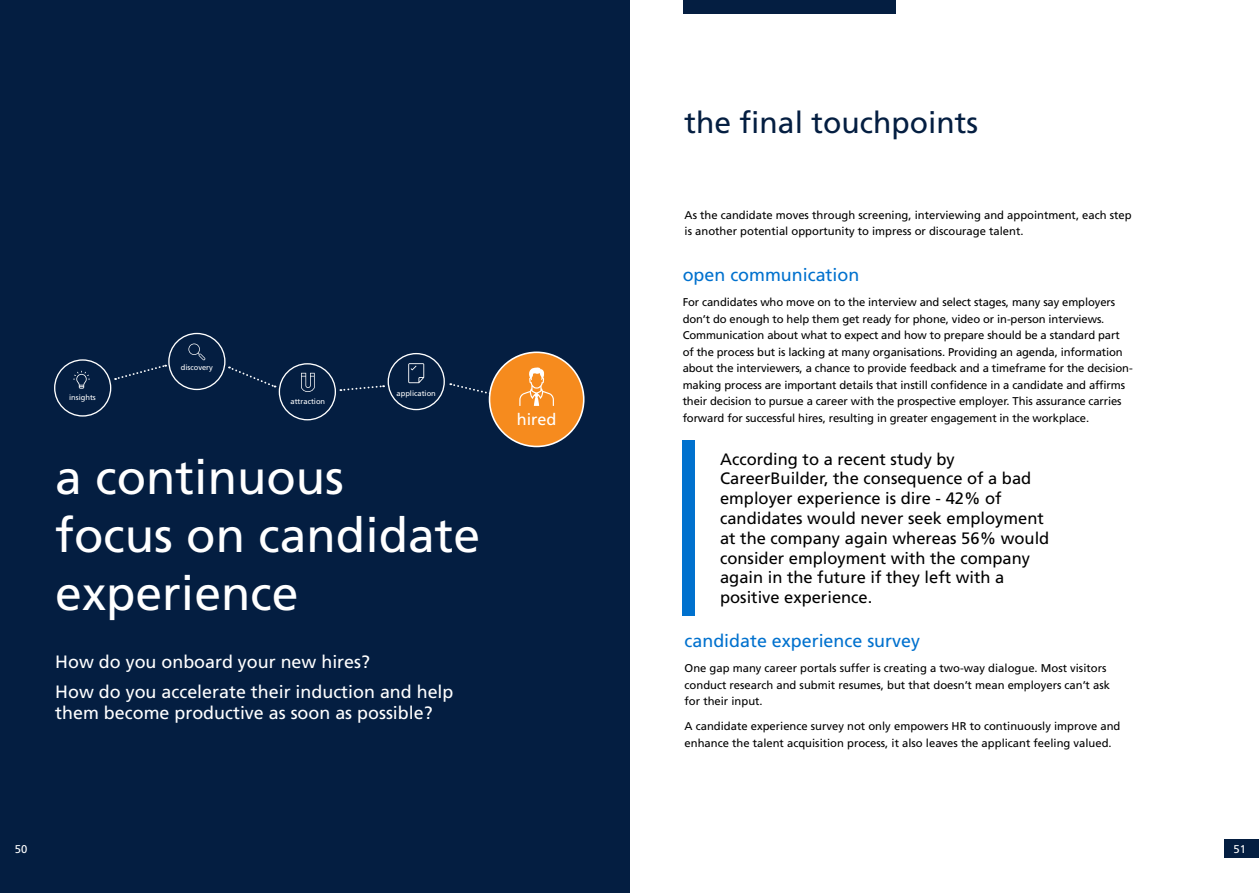
<style>
.page{position:relative;width:1259px;height:893px;background:#fff}
.page>*{position:absolute;margin:0;border:0;box-sizing:border-box;transform-origin:0 0}
.t1{font:48.15px/57.8px "Frutiger LT Std";color:#fff}
.t2{font:30px "Frutiger LT Std";color:#041e41}
.t3{font:17.85px/29.5px "Frutiger LT Std";color:#fff}
.t4{font:17.85px "Frutiger LT Std";color:#0071ce}
.t5{font:16.5px/19.8px "Frutiger LT Std";color:#000}
.t6{font:16.2px "Frutiger LT Std";color:#fff}
.t7{font:11.25px/16.5px "Frutiger LT Std";letter-spacing:-.01em;color:#000}
.t8{font:11.25px "Frutiger LT Std";color:#fff}
.t9{font:7.5px "Frutiger LT Std";color:#fff}
</style>
<div class="page">
<div style="left:0;top:0;width:629px;height:893px;background:#041e41"></div>
<div style="left:682px;top:440px;width:13px;height:176px;background:#0071ce"></div>
<svg style="left:229px;top:366px;width:46px;height:22px"></svg>
<svg style="left:115px;top:364px;width:51px;height:16px"></svg>
<svg style="left:450px;top:383px;width:42px;height:13px"></svg>
<svg style="left:340px;top:385px;width:44px;height:6px"></svg>
<div style="left:489px;top:352px;width:95px;height:94px;background:#f68b1e;border-radius:50%"></div>
<div style="left:489px;top:351px;width:95px;height:96px;border:2px solid #fff;border-radius:50%"></div>
<svg style="left:188px;top:344px;width:17px;height:16px"></svg>
<svg style="left:301px;top:373px;width:14px;height:19px"></svg>
<svg style="left:408px;top:363px;width:16px;height:20px"></svg>
<div style="left:168px;top:333px;width:57px;height:57px;border:1px solid #fff;border-radius:50%"></div>
<div style="left:54px;top:359px;width:57px;height:58px;border:1px solid #fff;border-radius:50%"></div>
<div style="left:279px;top:363px;width:57px;height:57px;border:1px solid #fff;border-radius:50%"></div>
<div style="left:387px;top:353px;width:58px;height:57px;border:1px solid #fff;border-radius:50%"></div>
<svg style="left:519px;top:367px;width:35px;height:39px"></svg>
<svg style="left:73px;top:371px;width:17px;height:18px"></svg>
<div style="left:682px;top:0;width:213px;height:14px;background:#041e41"></div>
<div style="left:1225px;top:839px;width:34px;height:19px;background:#041e41"></div>
<p class="t9" style="left:69px;top:392px;width:28px">insights</p>
<p class="t9" style="left:181px;top:363px;width:34px">discovery</p>
<p class="t9" style="left:290px;top:397px;width:36px">attraction</p>
<p class="t9" style="left:396px;top:389px;width:41px">application</p>
<h1 class="t1" style="left:55px;top:449px;width:426px">a continuous<br>focus on candidate experience</h1>
<h3 class="t3" style="left:55px;top:647px;width:400px">How do you onboard your new hires?<br>How do you accelerate their induction and help</h3>
<h3 class="t3" style="left:55px;top:698px;width:379px">them become productive as soon as possible?</h3>
<h3 class="t6" style="left:517px;top:410px;width:41px">hired</h3>
<h2 class="t2" style="left:684px;top:105px;width:295px">the final touchpoints</h2>
<p class="t7" style="left:684px;top:207px;width:448px">As the candidate moves through screening, interviewing and appointment, each step is another potential opportunity to impress or discourage talent.</p>
<h3 class="t4" style="left:682px;top:265px;width:178px">open communication</h3>
<p class="t7" style="left:682px;top:294px;width:451px">For candidates who move on to the interview and select stages, many say employers don’t do enough to help them get ready for phone, video or in-person interviews.<br>Communication about what to expect and how to prepare should be a standard part of the process but is lacking at many organisations. Providing an agenda, information about the interviewers, a chance to provide feedback and a timeframe for the decision&shy;making process are important details that instill confidence in a candidate and affirms their decision to pursue a career with the prospective employer. This assurance carries forward for successful hires, resulting in greater engagement in the workplace.</p>
<p class="t5" style="left:720px;top:449px;width:331px">According to a recent study by CareerBuilder, the consequence of a bad employer experience is dire - 42% of candidates would never seek employment at the company again whereas 56% would consider employment with the company again in the future if they left with a positive experience.</p>
<h3 class="t4" style="left:684px;top:630px;width:237px">candidate experience survey</h3>
<p class="t7" style="left:684px;top:660px;width:427px">One gap many career portals suffer is creating a two-way dialogue. Most visitors conduct research and submit resumes, but that doesn’t mean employers can’t ask for their input.</p>
<p class="t7" style="left:684px;top:718px;width:437px">A candidate experience survey not only empowers HR to continuously improve and enhance the talent acquisition process, it also leaves the applicant feeling valued.</p>
<p class="t8" style="left:15px;top:842px;width:14px">50</p>
<p class="t8" style="left:1233px;top:842px;width:14px">51</p>
</div>
